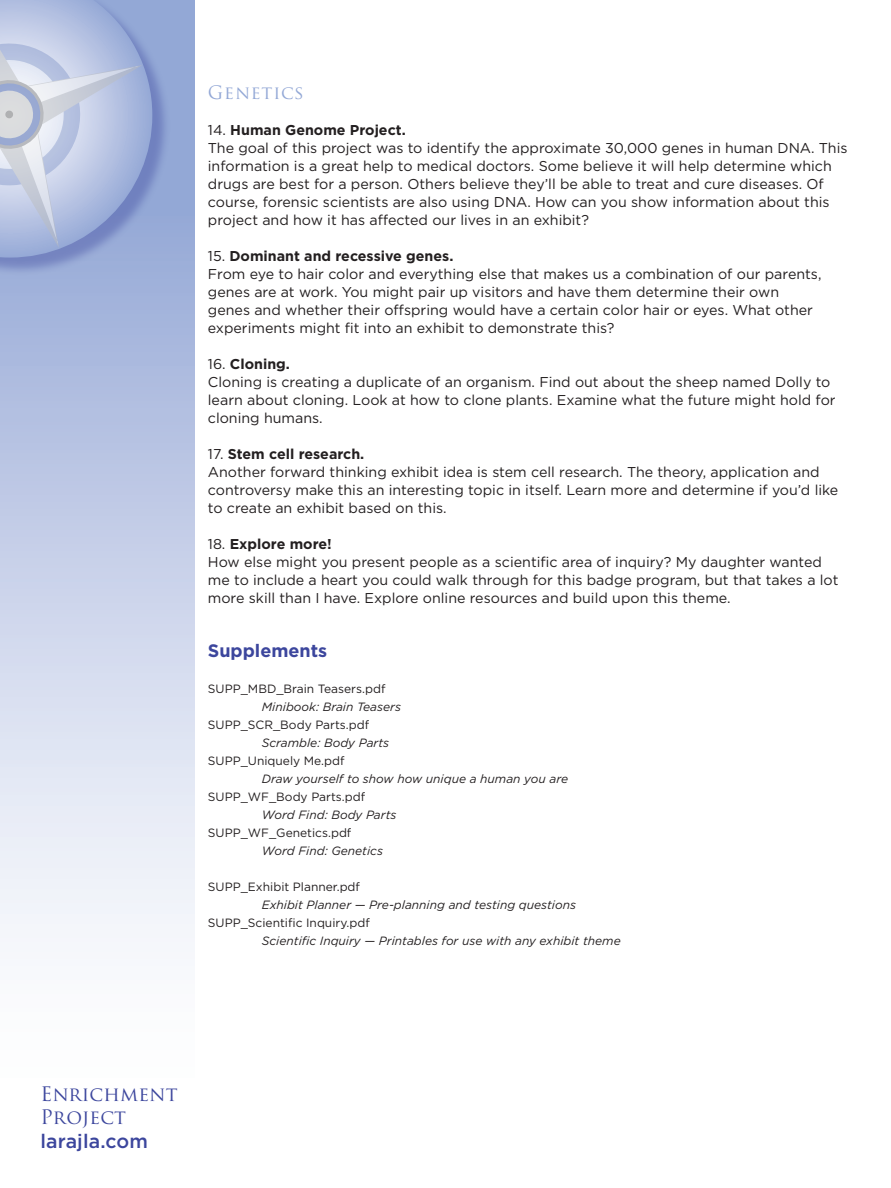
<style>
.page{position:relative;width:891px;height:1188px;background:#fff}
.page>*{position:absolute;margin:0;border:0;box-sizing:border-box;transform-origin:0 0}
.t1{font:19.5px/23.4px "Trajan Pro";letter-spacing:.01em;color:#3c469d}
.t2{font:500 19.5px "Gotham";letter-spacing:.01em;color:#3c469d}
.t3{font:700 18px "Gotham";color:#3c469d}
.t4{font:18px "Trajan Pro";letter-spacing:.05em;color:#93a8d6}
.t5{font:14.25px/18px "Gotham";color:#231f20}
.t6{font:700 14.25px "Gotham";color:#231f20}
.t7{font:italic 12px "Gotham";color:#231f20}
.t8{font:12px "Gotham";color:#231f20}
.s1{font-weight:400}
</style>
<div class="page">
<div style="left:0;top:212px;width:195px;height:890px;background:linear-gradient(to bottom,#9aacd8,#fff)"></div>
<div style="left:0;top:0;width:195px;height:216px;background:#93a8d6"></div>
<div style="left:0;top:0;width:171px;height:276px;background:#3c469d;opacity:.4"></div>
<svg style="left:0;top:0;width:152px;height:258px"></svg>
<p class="t4" style="left:208px;top:81px;width:98px">Genetics</p>
<p class="t6" style="left:208px;top:121px;width:199px"><span class="s1">14.</span> Human Genome Project.</p>
<p class="t5" style="left:208px;top:139px;width:641px">The goal of this project was to identify the approximate 30,000 genes in human DNA. This information is a great help to medical doctors. Some believe it will help determine which drugs are best for a person. Others believe they’ll be able to treat and cure diseases. Of course, forensic scientists are also using DNA. How can you show information about this project and how it has affected our lives in an exhibit?</p>
<p class="t6" style="left:208px;top:247px;width:247px"><span class="s1">15.</span> Dominant and recessive genes.</p>
<p class="t5" style="left:208px;top:265px;width:615px">From eye to hair color and everything else that makes us a combination of our parents, genes are at work. You might pair up visitors and have them determine their own genes and whether their offspring would have a certain color hair or eyes. What other experiments might fit into an exhibit to demonstrate this?</p>
<p class="t6" style="left:208px;top:355px;width:84px"><span class="s1">16.</span> Cloning.</p>
<p class="t5" style="left:208px;top:373px;width:629px">Cloning is creating a duplicate of an organism. Find out about the sheep named Dolly to learn about cloning. Look at how to clone plants. Examine what the future might hold for cloning humans.</p>
<p class="t6" style="left:208px;top:445px;width:158px"><span class="s1">17.</span> Stem cell research.</p>
<p class="t5" style="left:208px;top:463px;width:632px">Another forward thinking exhibit idea is stem cell research. The theory, application and controversy make this an interesting topic in itself. Learn more and determine if you’d like to create an exhibit based on this.</p>
<p class="t6" style="left:208px;top:535px;width:125px"><span class="s1">18.</span> Explore more!</p>
<p class="t5" style="left:208px;top:553px;width:632px">How else might you present people as a scientific area of inquiry? My daughter wanted me to include a heart you could walk through for this badge program, but that takes a lot more skill than I have. Explore online resources and build upon this theme.</p>
<p class="t3" style="left:208px;top:639px;width:121px">Supplements</p>
<p class="t8" style="left:208px;top:681px;width:179px">SUPP_MBD_Brain Teasers.pdf</p>
<p class="t7" style="left:262px;top:699px;width:141px">Minibook: Brain Teasers</p>
<p class="t8" style="left:208px;top:717px;width:163px">SUPP_SCR_Body Parts.pdf</p>
<p class="t7" style="left:262px;top:735px;width:129px">Scramble: Body Parts</p>
<p class="t8" style="left:208px;top:753px;width:138px">SUPP_Uniquely Me.pdf</p>
<p class="t7" style="left:262px;top:771px;width:308px">Draw yourself to show how unique a human you are</p>
<p class="t8" style="left:208px;top:789px;width:159px">SUPP_WF_Body Parts.pdf</p>
<p class="t7" style="left:262px;top:807px;width:136px">Word Find: Body Parts</p>
<p class="t8" style="left:208px;top:825px;width:145px">SUPP_WF_Genetics.pdf</p>
<p class="t7" style="left:262px;top:843px;width:123px">Word Find: Genetics</p>
<p class="t8" style="left:208px;top:879px;width:154px">SUPP_Exhibit Planner.pdf</p>
<p class="t7" style="left:262px;top:897px;width:316px">Exhibit Planner — Pre-planning and testing questions</p>
<p class="t8" style="left:208px;top:915px;width:163px">SUPP_Scientific Inquiry.pdf</p>
<p class="t7" style="left:262px;top:933px;width:360px">Scientific Inquiry — Printables for use with any exhibit theme</p>
<h1 class="t1" style="left:40px;top:1082px;width:139px">Enrichment<br>Project</h1>
<h1 class="t2" style="left:40px;top:1128px;width:109px">larajla.com</h1>
</div>
